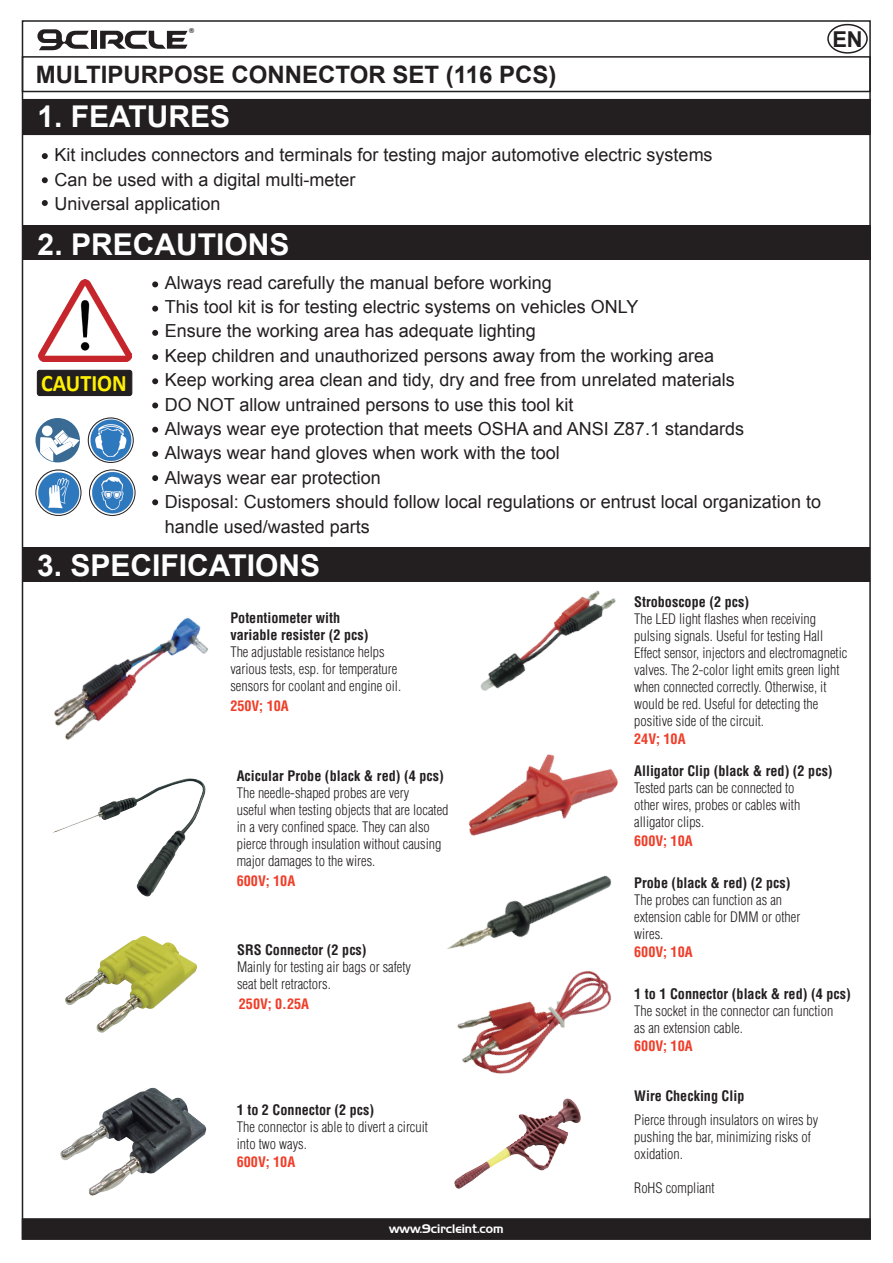
<style>
.page{position:relative;width:893px;height:1263px;background:#fff}
.page>*{position:absolute;margin:0;border:0;box-sizing:border-box;transform-origin:0 0}
.t1{font:700 30px "Arial";color:#fff}
.t2{font:700 24px "Arial";color:#231f20}
.t3{font:700 23.7px "Calibri";color:#fff101;scale:.93 1}
.t4{font:700 21.9px "Arial";color:#231f20}
.t5{font:18px/24.5px "Arial";color:#231f20}
.t6{font:300 condensed 14.1px/17px "Helvetica LT Std";color:#231f20}
.t7{font:700 condensed 14.1px "Helvetica LT Std";color:#ef3e29}
.t8{font:700 condensed 14.1px "Helvetica LT Std";color:#231f20}
.t9{font:12px "Handel Gothic BT";color:#fff}
.t10{font:6.9px "Handel Gothic BT";color:#231f20}
.s1{font-weight:700}
.s2{font-weight:700;color:#ef3e29}
</style>
<div class="page">
<div style="left:22px;top:99px;width:849px;height:36px;background:#231f20"></div>
<div style="left:23px;top:226px;width:847px;height:34px;background:#231f20"></div>
<div style="left:22px;top:547px;width:848px;height:35px;background:#231f20"></div>
<div style="left:22px;top:56px;width:849px;height:36px;background:#fff;border:2px solid #231f20"></div>
<div style="left:91px;top:31px;width:6px;height:18px;background:#231f20"></div>
<svg style="left:37px;top:29px;width:52px;height:21px"></svg>
<svg style="left:100px;top:31px;width:88px;height:18px"></svg>
<div style="left:827px;top:24px;width:41px;height:30px;border:2px solid #231f20;border-radius:50%"></div>
<div style="left:22px;top:1218px;width:849px;height:22px;background:#231f20;border:2px solid #231f20"></div>
<svg style="left:42px;top:153px;width:6px;height:6px"></svg>
<svg style="left:42px;top:177px;width:6px;height:6px"></svg>
<svg style="left:42px;top:200px;width:6px;height:6px"></svg>
<svg style="left:152px;top:281px;width:6px;height:6px"></svg>
<svg style="left:152px;top:306px;width:6px;height:6px"></svg>
<svg style="left:152px;top:330px;width:6px;height:6px"></svg>
<svg style="left:152px;top:354px;width:6px;height:6px"></svg>
<svg style="left:152px;top:378px;width:6px;height:6px"></svg>
<svg style="left:152px;top:402px;width:6px;height:6px"></svg>
<svg style="left:152px;top:427px;width:6px;height:6px"></svg>
<svg style="left:152px;top:475px;width:6px;height:6px"></svg>
<svg style="left:152px;top:499px;width:6px;height:6px"></svg>
<svg style="left:152px;top:451px;width:6px;height:6px"></svg>
<img style="left:39px;top:279px;width:93px;height:83px">
<div style="left:37px;top:370px;width:95px;height:25px;background:#231f20;border-radius:2px"></div>
<div style="left:37px;top:370px;width:95px;height:26px;border:1px solid #231f20;border-radius:2px"></div>
<div style="left:35px;top:418px;width:45px;height:44px;background:#396b94;border-radius:50%"></div>
<div style="left:42px;top:426px;width:11px;height:10px;background:#fff;border-radius:50%"></div>
<svg style="left:40px;top:430px;width:40px;height:31px"></svg>
<img style="left:88px;top:417px;width:45px;height:46px;border-radius:23px">
<img style="left:36px;top:470px;width:45px;height:45px;border-radius:23px">
<img style="left:90px;top:470px;width:45px;height:45px;border-radius:23px">
<div style="left:89px;top:469px;width:46px;height:47px;border:1px solid #231f20;border-radius:50%"></div>
<div style="left:88px;top:418px;width:46px;height:45px;border:1px solid #231f20;border-radius:50%"></div>
<div style="left:35px;top:469px;width:46px;height:47px;border:1px solid #231f20;border-radius:50%"></div>
<img style="left:480px;top:590px;width:136px;height:101px">
<img style="left:487px;top:754px;width:131px;height:55px">
<img style="left:468px;top:809px;width:144px;height:115px">
<img style="left:54px;top:617px;width:154px;height:123px">
<img style="left:65px;top:936px;width:132px;height:97px">
<img style="left:53px;top:778px;width:153px;height:119px">
<img style="left:60px;top:1087px;width:147px;height:109px">
<img style="left:447px;top:924px;width:165px;height:150px">
<img style="left:454px;top:1098px;width:127px;height:91px">
<p class="t10" style="left:189px;top:26px;width:7px">®</p>
<p class="t2" style="left:36px;top:59px;width:522px">MULTIPURPOSE CONNECTOR SET (116 PCS)</p>
<p class="t1" style="left:37px;top:96px;width:194px">1. FEATURES</p>
<p class="t5" style="left:54px;top:143px;width:660px">Kit includes connectors and terminals for testing major automotive electric systems<br>Can be used with a digital multi-meter<br>Universal application</p>
<p class="t1" style="left:38px;top:224px;width:253px">2. PRECAUTIONS</p>
<p class="t3" style="left:41px;top:368px;width:94px">CAUTION</p>
<p class="t5" style="left:165px;top:270px;width:658px">Always read carefully the manual before working<br>This tool kit is for testing electric systems on vehicles ONLY<br>Ensure the working area has adequate lighting<br>Keep children and unauthorized persons away from the working area<br>Keep working area clean and tidy, dry and free from unrelated materials<br>DO NOT allow untrained persons to use this tool kit<br>Always wear eye protection that meets OSHA and ANSI Z87.1 standards<br>Always wear hand gloves when work with the tool<br>Always wear ear protection<br>Disposal: Customers should follow local regulations or entrust local organization to handle used/wasted parts</p>
<p class="t1" style="left:37px;top:545px;width:284px">3. SPECIFICATIONS</p>
<p class="t4" style="left:832px;top:25px;width:32px">EN</p>
<p class="t6" style="left:230px;top:609px;width:172px"><span class="s1">Potentiometer with<br>variable resister (2 pcs)<br></span>The adjustable resistance helps various tests, esp. for temperature sensors for coolant and engine oil.</p>
<p class="t7" style="left:230px;top:697px;width:60px">250V; 10A</p>
<p class="t6" style="left:237px;top:767px;width:213px"><span class="s1">Acicular Probe (black &amp; red) (4 pcs)<br></span>The needle-shaped probes are very<br>useful when testing objects that are located in a very confined space. They can also pierce through insulation without causing major damages to the wires.</p>
<p class="t7" style="left:237px;top:872px;width:60px">600V; 10A</p>
<p class="t6" style="left:237px;top:942px;width:175px"><span class="s1">SRS Connector (2 pcs)<br></span>Mainly for testing air bags or safety seat belt retractors.</p>
<p class="t7" style="left:239px;top:995px;width:72px">250V; 0.25A</p>
<p class="t6" style="left:237px;top:1101px;width:193px"><span class="s1">1 to 2 Connector (2 pcs)<br></span>The connector is able to divert a circuit into two ways.</p>
<p class="t7" style="left:237px;top:1153px;width:60px">600V; 10A</p>
<p class="t9" style="left:389px;top:1222px;width:116px">www.9circleint.com</p>
<p class="t6" style="left:634px;top:593px;width:215px"><span class="s1">Stroboscope (2 pcs)<br></span>The LED light flashes when receiving pulsing signals. Useful for testing Hall Effect sensor, injectors and electromagnetic valves. The 2-color light emits green light when connected correctly. Otherwise, it would be red. Useful for detecting the positive side of the circuit.<br><span class="s2">24V; 10A</span></p>
<p class="t6" style="left:634px;top:762px;width:200px"><span class="s1">Alligator Clip (black &amp; red) (2 pcs)<br></span>Tested parts can be connected to<br>other wires, probes or cables with alligator clips.</p>
<p class="t7" style="left:634px;top:832px;width:60px">600V; 10A</p>
<p class="t6" style="left:634px;top:874px;width:168px"><span class="s1">Probe (black &amp; red) (2 pcs)<br></span>The probes can function as an extension cable for DMM or other wires.<br><span class="s2">600V; 10A</span></p>
<p class="t6" style="left:634px;top:985px;width:218px;line-height:17.4px"><span class="s1">1 to 1 Connector (black &amp; red) (4 pcs)<br></span>The socket in the connector can function<br>as an extension cable.<br><span class="s2">600V; 10A</span></p>
<p class="t8" style="left:634px;top:1087px;width:112px">Wire Checking Clip</p>
<p class="t6" style="left:634px;top:1111px;width:186px">Pierce through insulators on wires by pushing the bar, minimizing risks of oxidation.</p>
<p class="t6" style="left:634px;top:1179px;width:82px">RoHS compliant</p>
</div>
